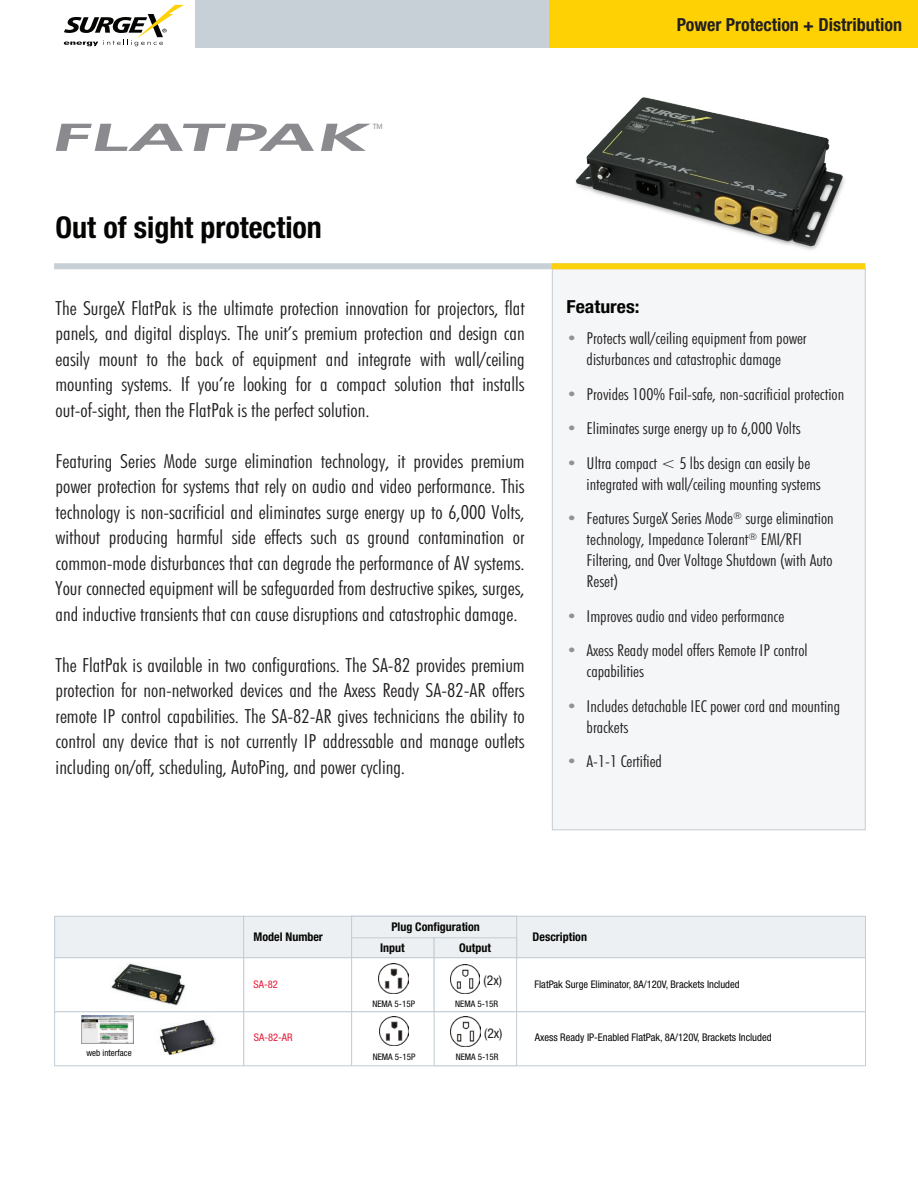
<style>
.page{position:relative;width:918px;height:1188px;background:#fff}
.page>*{position:absolute;margin:0;border:0;box-sizing:border-box;transform-origin:0 0}
.t1{font:italic 700 39px "Frutiger CE";color:#8b8a8e;scale:2 1}
.t2{font:700 condensed 30px "Helvetica Neue";color:#040503}
.t3{font:300 condensed 19.5px/25.5px "Futura BT";color:#201d1e;text-align:justify;scale:1.1 1}
.t4{font:700 condensed 18px "Helvetica Neue";color:#231f20}
.t5{font:700 condensed 18px "Helvetica Neue";color:#040503;scale:1.1 1}
.t6{font:300 condensed 16.5px/21px "Futura BT";color:#201d1e;scale:1.1 1}
.t7{font:condensed 13.5px "Helvetica Neue";color:#201d1e}
.t8{font:700 condensed 12px/21.3px "Helvetica Neue";color:#050604}
.t9{font:condensed 10.5px "Helvetica Neue";color:#050604}
.t10{font:condensed 10.5px "Helvetica Neue";color:#e51836}
.t11{font:condensed 9px "Helvetica Neue";color:#050604}
.t12{font:7.8px "Myriad";color:#8b8a8e}
.s1{color:#919295}
</style>
<div class="page">
<div style="left:552px;top:267px;width:314px;height:563px;background:#f4f6f7;border:1px solid #c3cdd4"></div>
<div style="left:478px;top:0;width:440px;height:48px;background:#fed105"></div>
<div style="left:196px;top:0;width:353px;height:48px;background:#c6d0d6"></div>
<img style="left:548px;top:97px;width:318px;height:187px">
<div style="left:54px;top:263px;width:811px;height:6px;background:#c6d0d6"></div>
<div style="left:552px;top:263px;width:313px;height:6px;background:#fed20a"></div>
<svg style="left:64px;top:5px;width:120px;height:41px"></svg>
<div style="left:54px;top:916px;width:190px;height:42px;background:#ecf0f2;border:1px solid #c3cdd4"></div>
<div style="left:243px;top:916px;width:109px;height:42px;background:#ecf0f2;border:1px solid #c3cdd4"></div>
<div style="left:351px;top:916px;width:515px;height:42px;background:#ecf0f2;border:1px solid #c3cdd4"></div>
<div style="left:351px;top:916px;width:166px;height:42px;background:#ecf0f2;border:1px solid #c3cdd4"></div>
<div style="left:351px;top:937px;width:84px;height:21px;background:#ecf0f2;border:1px solid #c3cdd4"></div>
<div style="left:434px;top:937px;width:83px;height:21px;background:#ecf0f2;border:1px solid #c3cdd4"></div>
<div style="left:243px;top:957px;width:109px;height:55px;background:#fff;border:1px solid #c3cdd4"></div>
<div style="left:351px;top:957px;width:515px;height:55px;background:#fff;border:1px solid #c3cdd4"></div>
<div style="left:351px;top:957px;width:84px;height:55px;background:#fff;border:1px solid #c3cdd4"></div>
<div style="left:434px;top:957px;width:83px;height:55px;background:#fff;border:1px solid #c3cdd4"></div>
<div style="left:54px;top:957px;width:190px;height:55px;background:#fff;border:1px solid #c3cdd4"></div>
<img style="left:450px;top:964px;width:30px;height:30px">
<img style="left:379px;top:964px;width:29px;height:29px">
<img style="left:111px;top:963px;width:74px;height:43px">
<div style="left:243px;top:1011px;width:109px;height:55px;background:#fff;border:1px solid #c3cdd4"></div>
<div style="left:351px;top:1011px;width:515px;height:55px;background:#fff;border:1px solid #c3cdd4"></div>
<div style="left:434px;top:1011px;width:83px;height:55px;background:#fff;border:1px solid #c3cdd4"></div>
<div style="left:54px;top:1011px;width:190px;height:55px;background:#fff;border:1px solid #c3cdd4"></div>
<img style="left:451px;top:1017px;width:29px;height:29px">
<img style="left:379px;top:1016px;width:30px;height:30px">
<img style="left:82px;top:1015px;width:51px;height:28px">
<img style="left:160px;top:1020px;width:56px;height:35px">
<h1 class="t1" style="left:49px;top:114px;width:165px">FLATPAK</h1>
<p class="t12" style="left:373px;top:122px;width:12px">TM</p>
<h2 class="t2" style="left:56px;top:209px;width:268px">Out of sight protection</h2>
<p class="t3" style="left:56px;top:295px;width:428px">The SurgeX FlatPak is the ultimate protection innovation for projectors, flat panels, and digital displays. The unit’s premium protection and design can easily mount to the back of equipment and integrate with wall/ceiling mounting systems. If you’re looking for a compact solution that installs out-of-sight, then the FlatPak is the perfect solution.</p>
<p class="t3" style="left:56px;top:448px;width:428px">Featuring Series Mode surge elimination technology, it provides premium power protection for systems that rely on audio and video performance. This technology is non-sacrificial and eliminates surge energy up to 6,000 Volts, without producing harmful side effects such as ground contamination or common-mode disturbances that can degrade the performance of AV systems.<br>Your connected equipment will be safeguarded from destructive spikes, surges, and inductive transients that can cause disruptions and catastrophic damage.</p>
<p class="t3" style="left:56px;top:652px;width:428px">The FlatPak is available in two configurations. The SA-82 provides premium protection for non-networked devices and the Axess Ready SA-82-AR offers remote IP control capabilities. The SA-82-AR gives technicians the ability to control any device that is not currently IP addressable and manage outlets including on/off, scheduling, AutoPing, and power cycling.</p>
<p class="t4" style="left:677px;top:14px;width:227px">Power Protection + Distribution</p>
<p class="t5" style="left:567px;top:296px;width:68px">Features:</p>
<p class="t6" style="left:567px;top:328px;width:220px;text-align:center"><span class="s1">•</span> Protects wall/ceiling equipment from power disturbances and catastrophic damage</p>
<p class="t6" style="left:567px;top:383px;width:254px"><span class="s1">•</span> Provides 100% Fail-safe, non-sacrificial protection</p>
<p class="t6" style="left:567px;top:418px;width:214px"><span class="s1">•</span> Eliminates surge energy up to 6,000 Volts</p>
<p class="t6" style="left:587px;top:452px;width:214px;text-indent:-20px"><span class="s1">•</span> Ultra compact &lt; 5 lbs design can easily be integrated with wall/ceiling mounting systems</p>
<p class="t6" style="left:587px;top:508px;width:226px;text-indent:-20px"><span class="s1">•</span> Features SurgeX Series Mode<sup>®</sup> surge elimination technology, Impedance Tolerant<sup>®</sup> EMI/RFI Filtering, and Over Voltage Shutdown (with Auto Reset)</p>
<p class="t6" style="left:567px;top:605px;width:199px"><span class="s1">•</span> Improves audio and video performance</p>
<p class="t6" style="left:587px;top:640px;width:202px;text-indent:-20px"><span class="s1">•</span> Axess Ready model offers Remote IP control capabilities</p>
<p class="t6" style="left:587px;top:695px;width:232px;text-indent:-20px"><span class="s1">•</span> Includes detachable IEC power cord and mounting brackets</p>
<p class="t6" style="left:567px;top:751px;width:88px"><span class="s1">•</span> A-1-1 Certified</p>
<p class="t8" style="left:380px;top:915px;width:101px;text-indent:11px">Plug Configuration<br>Input</p>
<p class="t8" style="left:254px;top:926px;width:71px">Model Number</p>
<p class="t8" style="left:533px;top:926px;width:56px">Description</p>
<p class="t8" style="left:459px;top:937px;width:33px">Output</p>
<p class="t7" style="left:484px;top:973px;width:20px">(2x)</p>
<p class="t10" style="left:254px;top:978px;width:26px">SA-82</p>
<p class="t9" style="left:535px;top:978px;width:207px">FlatPak Surge Eliminator, 8A/120V, Brackets Included</p>
<p class="t11" style="left:372px;top:999px;width:44px">NEMA 5-15P</p>
<p class="t11" style="left:455px;top:999px;width:44px">NEMA 5-15R</p>
<p class="t11" style="left:86px;top:1047px;width:47px">web interface</p>
<p class="t7" style="left:484px;top:1025px;width:20px">(2x)</p>
<p class="t10" style="left:254px;top:1031px;width:40px">SA-82-AR</p>
<p class="t9" style="left:535px;top:1031px;width:238px">Axess Ready IP-Enabled FlatPak, 8A/120V, Brackets Included</p>
<p class="t11" style="left:373px;top:1052px;width:44px">NEMA 5-15P</p>
<p class="t11" style="left:456px;top:1052px;width:44px">NEMA 5-15R</p>
</div>
